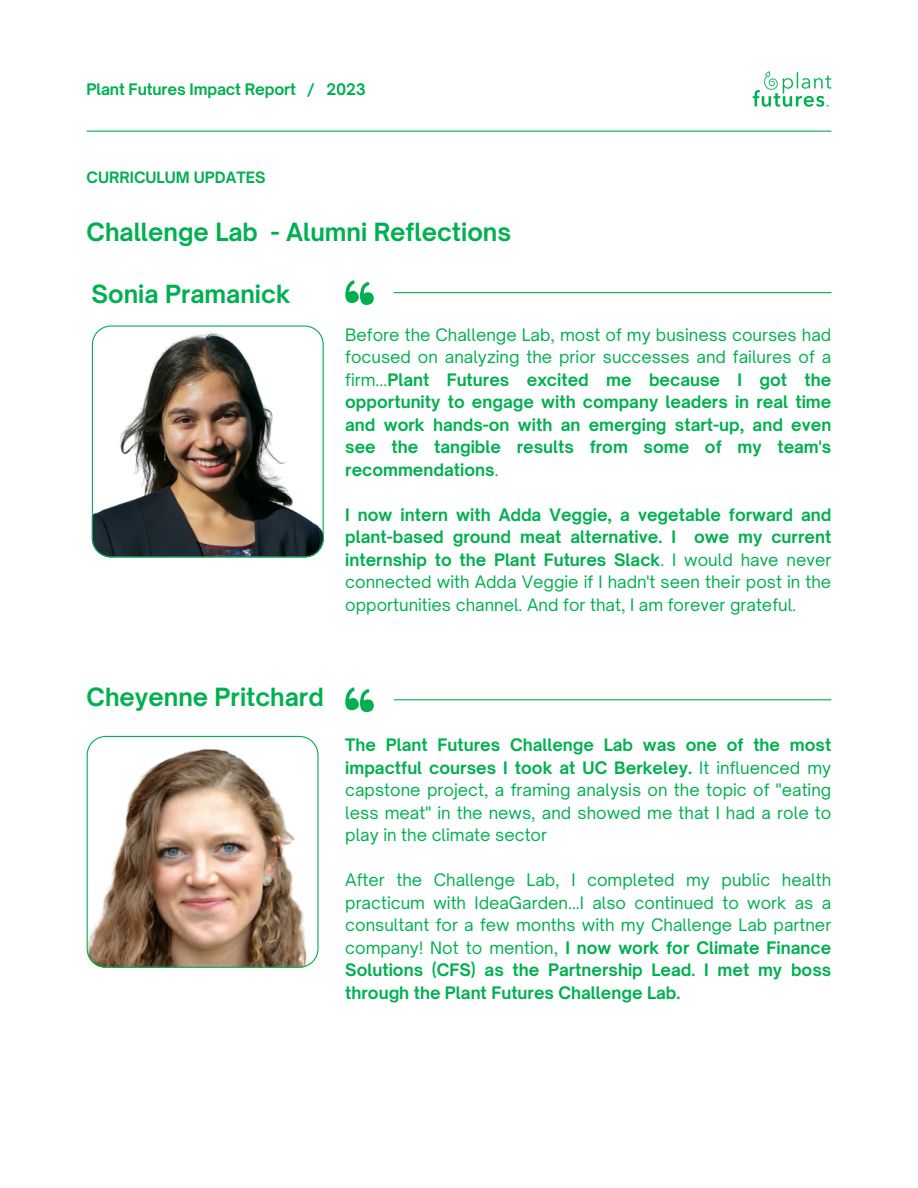
<style>
.page{position:relative;width:918px;height:1188px;background:#fff}
.page>*{position:absolute;margin:0;border:0;box-sizing:border-box;transform-origin:0 0}
.t1{font:700 24px "Open Sauce One";color:#00b050}
.t2{font:700 16.5px/22.5px "Open Sauce One";color:#00b050;text-align:justify}
.t3{font:16.5px/22.5px "Open Sauce One";color:#00b050;text-align:justify}
.t4{font:700 15.3px "Open Sauce One";letter-spacing:-.01em;color:#00b050}
.t5{font:700 15px "Open Sauce One";color:#00b050}
.s1{font-weight:400}
.s2{font-weight:700}
</style>
<div class="page">
<hr style="left:87px;top:131px;width:744px;height:1px;background:#00b050">
<img style="left:753px;top:72px;width:78px;height:34px">
<img style="left:92px;top:325px;width:232px;height:232px">
<img style="left:87px;top:736px;width:231px;height:232px">
<svg style="left:345px;top:280px;width:29px;height:25px"></svg>
<hr style="left:394px;top:292px;width:437px;height:1px;background:#00b050">
<svg style="left:345px;top:687px;width:29px;height:25px"></svg>
<hr style="left:394px;top:699px;width:437px;height:1px;background:#00b050">
<p class="t4" style="left:87px;top:80px;width:281px">Plant Futures Impact Report / 2023</p>
<p class="t5" style="left:87px;top:168px;width:180px">CURRICULUM UPDATES</p>
<p class="t1" style="left:87px;top:217px;width:426px">Challenge Lab - Alumni Reflections</p>
<p class="t1" style="left:91px;top:279px;width:200px">Sonia Pramanick</p>
<p class="t2" style="left:345px;top:323px;width:488px"><span class="s1">Before the Challenge Lab, most of my business courses had focused on analyzing the prior successes and failures of a firm...</span>Plant Futures excited me because I got the opportunity to engage with company leaders in real time and work hands-on with an emerging start-up, and even see the tangible results from some of my team's recommendations<span class="s1">.</span></p>
<p class="t2" style="left:345px;top:503px;width:488px">I now intern with Adda Veggie, a vegetable forward and plant-based ground meat alternative. I owe my current internship to the Plant Futures Slack<span class="s1">. I would have never connected with Adda Veggie if I hadn't seen their post in the opportunities channel. And for that, I am forever grateful.</span></p>
<p class="t1" style="left:87px;top:682px;width:239px">Cheyenne Pritchard</p>
<p class="t3" style="left:345px;top:734px;width:488px"><span class="s2">The Plant Futures Challenge Lab was one of the most impactful courses I took at UC Berkeley.</span> It influenced my capstone project, a framing analysis on the topic of "eating less meat" in the news, and showed me that I had a role to play in the climate sector</p>
<p class="t3" style="left:345px;top:869px;width:488px">After the Challenge Lab, I completed my public health practicum with IdeaGarden...I also continued to work as a consultant for a few months with my Challenge Lab partner company! Not to mention, <span class="s2">I now work for Climate Finance Solutions (CFS) as the Partnership Lead. I met my boss through the Plant Futures Challenge Lab.</span></p>
</div>
